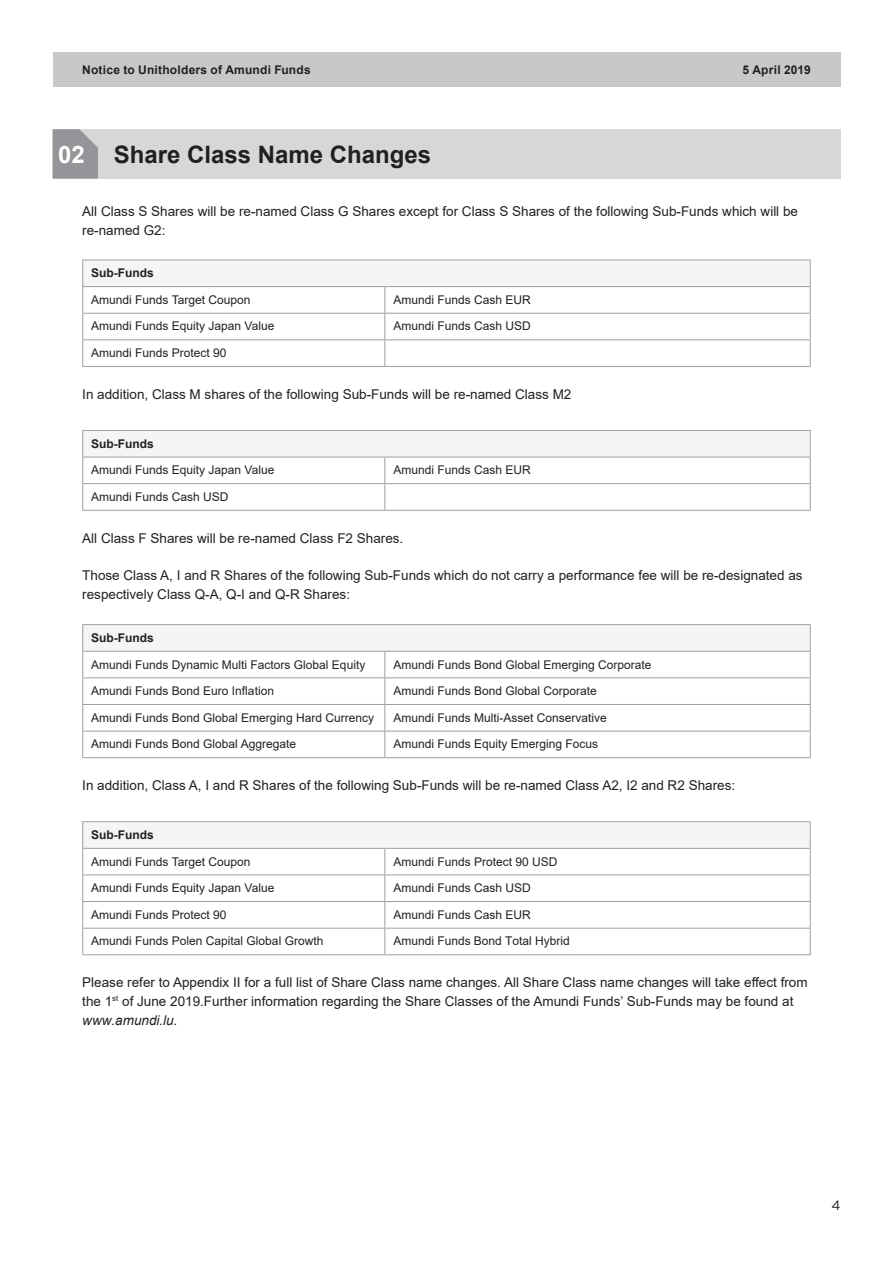
<style>
.page{position:relative;width:893px;height:1263px;background:#fff}
.page>*{position:absolute;margin:0;border:0;box-sizing:border-box;transform-origin:0 0}
.t1{font:700 24px "Arial";color:#231f20}
.t2{font:13.5px/18.9px "Arial";color:#231f20}
.t3{font:13.5px "Gotham";color:#231f20}
.t4{font:12px "Arial";color:#231f20}
.t5{font:700 12px "Arial";letter-spacing:.015em;color:#231f20}
.s1{color:#fff}
.s2{font-style:italic}
</style>
<div class="page">
<div style="left:53px;top:53px;width:787px;height:34px;background:#c7c8ca"></div>
<div style="left:53px;top:129px;width:787px;height:50px;background:#d6d7d9"></div>
<svg style="left:53px;top:129px;width:45px;height:50px;background:#999a9d"></svg>
<div style="left:83px;top:260px;width:727px;height:27px;background:#f4f5f5"></div>
<hr style="left:82px;top:260px;width:303px;height:1px;background:#9d9fa2">
<hr style="left:385px;top:260px;width:426px;height:1px;background:#9d9fa2">
<hr style="left:82px;top:286px;width:303px;height:1px;background:#9d9fa2">
<hr style="left:385px;top:286px;width:426px;height:1px;background:#9d9fa2">
<hr style="left:82px;top:313px;width:303px;height:1px;background:#9d9fa2">
<hr style="left:385px;top:313px;width:426px;height:1px;background:#9d9fa2">
<hr style="left:82px;top:339px;width:303px;height:1px;background:#9d9fa2">
<svg style="left:82px;top:260px;width:1px;height:106px"></svg>
<hr style="left:385px;top:339px;width:426px;height:1px;background:#9d9fa2">
<svg style="left:384px;top:287px;width:1px;height:79px"></svg>
<svg style="left:810px;top:260px;width:1px;height:106px"></svg>
<hr style="left:82px;top:366px;width:303px;height:1px;background:#9d9fa2">
<hr style="left:385px;top:366px;width:426px;height:1px;background:#9d9fa2">
<div style="left:83px;top:430px;width:727px;height:27px;background:#f4f5f5"></div>
<hr style="left:82px;top:430px;width:303px;height:1px;background:#9d9fa2">
<hr style="left:385px;top:430px;width:426px;height:1px;background:#9d9fa2">
<hr style="left:82px;top:457px;width:303px;height:1px;background:#9d9fa2">
<hr style="left:385px;top:457px;width:426px;height:1px;background:#9d9fa2">
<hr style="left:82px;top:483px;width:303px;height:1px;background:#9d9fa2">
<svg style="left:82px;top:431px;width:1px;height:79px"></svg>
<hr style="left:385px;top:483px;width:426px;height:1px;background:#9d9fa2">
<svg style="left:384px;top:457px;width:1px;height:53px"></svg>
<svg style="left:810px;top:431px;width:1px;height:79px"></svg>
<hr style="left:82px;top:510px;width:303px;height:1px;background:#9d9fa2">
<hr style="left:385px;top:510px;width:426px;height:1px;background:#9d9fa2">
<div style="left:83px;top:625px;width:727px;height:26px;background:#f4f5f5"></div>
<hr style="left:82px;top:624px;width:303px;height:1px;background:#9d9fa2">
<hr style="left:385px;top:624px;width:426px;height:1px;background:#9d9fa2">
<hr style="left:82px;top:651px;width:303px;height:1px;background:#9d9fa2">
<hr style="left:385px;top:651px;width:426px;height:1px;background:#9d9fa2">
<hr style="left:82px;top:677px;width:303px;height:1px;background:#9d9fa2">
<hr style="left:385px;top:677px;width:426px;height:1px;background:#9d9fa2">
<hr style="left:82px;top:704px;width:303px;height:1px;background:#9d9fa2">
<hr style="left:385px;top:704px;width:426px;height:1px;background:#9d9fa2">
<hr style="left:82px;top:731px;width:303px;height:1px;background:#9d9fa2">
<svg style="left:82px;top:625px;width:1px;height:132px"></svg>
<hr style="left:385px;top:731px;width:426px;height:1px;background:#9d9fa2">
<svg style="left:384px;top:652px;width:1px;height:105px"></svg>
<svg style="left:810px;top:625px;width:1px;height:132px"></svg>
<hr style="left:82px;top:757px;width:303px;height:1px;background:#9d9fa2">
<hr style="left:385px;top:757px;width:426px;height:1px;background:#9d9fa2">
<div style="left:83px;top:822px;width:727px;height:26px;background:#f4f5f5"></div>
<hr style="left:82px;top:821px;width:303px;height:1px;background:#9d9fa2">
<hr style="left:385px;top:821px;width:426px;height:1px;background:#9d9fa2">
<hr style="left:82px;top:848px;width:303px;height:1px;background:#9d9fa2">
<hr style="left:385px;top:848px;width:426px;height:1px;background:#9d9fa2">
<hr style="left:82px;top:874px;width:303px;height:1px;background:#9d9fa2">
<hr style="left:385px;top:874px;width:426px;height:1px;background:#9d9fa2">
<hr style="left:82px;top:901px;width:303px;height:1px;background:#9d9fa2">
<hr style="left:385px;top:901px;width:426px;height:1px;background:#9d9fa2">
<hr style="left:82px;top:928px;width:303px;height:1px;background:#9d9fa2">
<svg style="left:82px;top:822px;width:1px;height:132px"></svg>
<hr style="left:385px;top:928px;width:426px;height:1px;background:#9d9fa2">
<svg style="left:384px;top:849px;width:1px;height:105px"></svg>
<svg style="left:810px;top:822px;width:1px;height:132px"></svg>
<hr style="left:82px;top:954px;width:303px;height:1px;background:#9d9fa2">
<hr style="left:385px;top:954px;width:426px;height:1px;background:#9d9fa2">
<p class="t5" style="left:82px;top:61px;width:230px">Notice to Unitholders of Amundi Funds</p>
<p class="t5" style="left:742px;top:61px;width:70px">5 April 2019</p>
<h1 class="t1" style="left:58px;top:137px;width:375px"><span class="s1">02</span> Share Class Name Changes</h1>
<p class="t2" style="left:82px;top:201px;width:717px">All Class S Shares will be re-named Class G Shares except for Class S Shares of the following Sub-Funds which will be re-named G2:</p>
<p class="t5" style="left:91px;top:265px;width:64px">Sub-Funds</p>
<p class="t4" style="left:91px;top:291px;width:161px">Amundi Funds Target Coupon</p>
<p class="t4" style="left:393px;top:291px;width:139px">Amundi Funds Cash EUR</p>
<p class="t4" style="left:91px;top:318px;width:185px">Amundi Funds Equity Japan Value</p>
<p class="t4" style="left:393px;top:318px;width:139px">Amundi Funds Cash USD</p>
<p class="t4" style="left:91px;top:345px;width:137px">Amundi Funds Protect 90</p>
<p class="t2" style="left:82px;top:384px;width:491px">In addition, Class M shares of the following Sub-Funds will be re-named Class M2</p>
<p class="t5" style="left:91px;top:435px;width:64px">Sub-Funds</p>
<p class="t4" style="left:91px;top:462px;width:185px">Amundi Funds Equity Japan Value</p>
<p class="t4" style="left:393px;top:462px;width:139px">Amundi Funds Cash EUR</p>
<p class="t4" style="left:91px;top:488px;width:139px">Amundi Funds Cash USD</p>
<p class="t2" style="left:82px;top:528px;width:323px">All Class F Shares will be re-named Class F2 Shares.</p>
<p class="t2" style="left:82px;top:566px;width:722px">Those Class A, I and R Shares of the following Sub-Funds which do not carry a performance fee will be re-designated as respectively Class Q-A, Q-I and Q-R Shares:</p>
<p class="t5" style="left:91px;top:629px;width:64px">Sub-Funds</p>
<p class="t4" style="left:91px;top:656px;width:276px">Amundi Funds Dynamic Multi Factors Global Equity</p>
<p class="t4" style="left:393px;top:656px;width:260px">Amundi Funds Bond Global Emerging Corporate</p>
<p class="t4" style="left:91px;top:683px;width:184px">Amundi Funds Bond Euro Inflation</p>
<p class="t4" style="left:393px;top:683px;width:205px">Amundi Funds Bond Global Corporate</p>
<p class="t4" style="left:91px;top:709px;width:284px">Amundi Funds Bond Global Emerging Hard Currency</p>
<p class="t4" style="left:393px;top:709px;width:215px">Amundi Funds Multi-Asset Conservative</p>
<p class="t4" style="left:91px;top:736px;width:206px">Amundi Funds Bond Global Aggregate</p>
<p class="t4" style="left:393px;top:736px;width:206px">Amundi Funds Equity Emerging Focus</p>
<p class="t2" style="left:82px;top:776px;width:654px">In addition, Class A, I and R Shares of the following Sub-Funds will be re-named Class A2, I2 and R2 Shares:</p>
<p class="t5" style="left:91px;top:826px;width:64px">Sub-Funds</p>
<p class="t4" style="left:91px;top:853px;width:161px">Amundi Funds Target Coupon</p>
<p class="t4" style="left:393px;top:853px;width:166px">Amundi Funds Protect 90 USD</p>
<p class="t4" style="left:91px;top:880px;width:185px">Amundi Funds Equity Japan Value</p>
<p class="t4" style="left:393px;top:880px;width:139px">Amundi Funds Cash USD</p>
<p class="t4" style="left:91px;top:906px;width:137px">Amundi Funds Protect 90</p>
<p class="t4" style="left:393px;top:906px;width:139px">Amundi Funds Cash EUR</p>
<p class="t4" style="left:91px;top:933px;width:234px">Amundi Funds Polen Capital Global Growth</p>
<p class="t4" style="left:393px;top:933px;width:178px">Amundi Funds Bond Total Hybrid</p>
<p class="t2" style="left:82px;top:973px;width:727px">Please refer to Appendix II for a full list of Share Class name changes. All Share Class name changes will take effect from the 1<sup>st</sup> of June 2019.Further information regarding the Share Classes of the Amundi Funds’ Sub-Funds may be found at <span class="s2">www.amundi.lu.</span></p>
<p class="t3" style="left:831px;top:1197px;width:11px">4</p>
</div>
